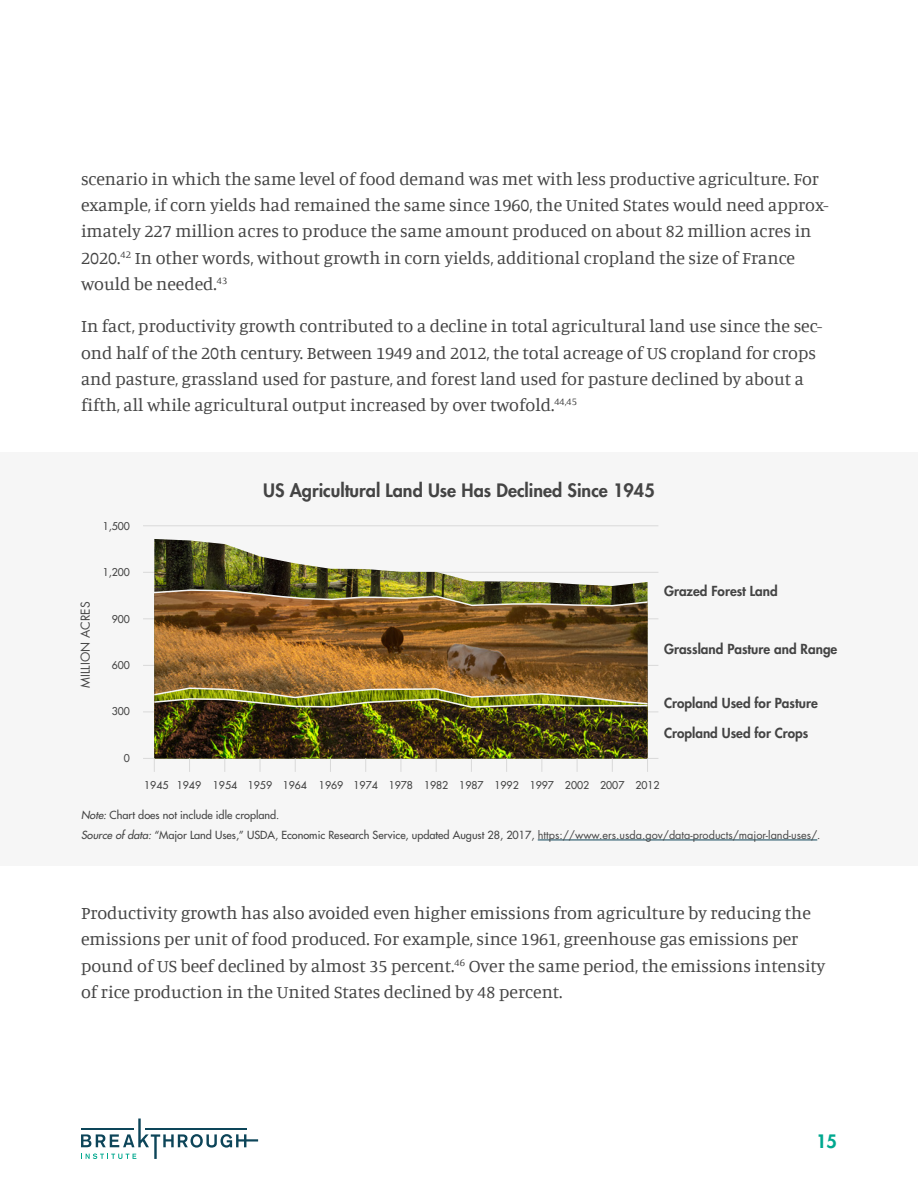
<style>
.page{position:relative;width:918px;height:1188px;background:#fff}
.page>*{position:absolute;margin:0;border:0;box-sizing:border-box;transform-origin:0 0}
.BTI_Report_Body{font:18px/26.2px "Manuale";color:#444}
.Figure_title{font:800 18px "Futura Std";color:#444}
.t1{font:800 18px "Futura Std";color:#00a88f}
.t2{font:800 13.5px "Futura Std";color:#444}
.t3{font:12px "Futura Std";color:#444}
.Source{font:500 10.8px "Futura Std";color:#444}
.t4{font:500 10.5px "Futura Std";color:#444}
.s1{font-style:italic}
.s2{font-weight:400}
</style>
<div class="page">
<svg style="left:81px;top:1119px;width:177px;height:40px"></svg>
<div style="left:0;top:453px;width:918px;height:413px;background:#f6f6f6"></div>
<hr style="left:538px;top:840px;width:279px;height:1px;background:#0d4559">
<hr style="left:143px;top:758px;width:515px;height:1px;background:#d9d9d9">
<hr style="left:143px;top:712px;width:515px;height:1px;background:#d9d9d9">
<hr style="left:143px;top:665px;width:515px;height:1px;background:#d9d9d9">
<hr style="left:143px;top:619px;width:515px;height:1px;background:#d9d9d9">
<hr style="left:143px;top:572px;width:515px;height:1px;background:#d9d9d9">
<hr style="left:143px;top:526px;width:515px;height:1px;background:#d9d9d9">
<img style="left:154px;top:539px;width:494px;height:50px">
<img style="left:154px;top:607px;width:494px;height:80px">
<img style="left:154px;top:709px;width:494px;height:49px">
<svg style="left:154px;top:758px;width:1px;height:14px"></svg>
<svg style="left:189px;top:758px;width:1px;height:14px"></svg>
<svg style="left:260px;top:758px;width:1px;height:14px"></svg>
<svg style="left:295px;top:758px;width:1px;height:14px"></svg>
<svg style="left:330px;top:758px;width:1px;height:14px"></svg>
<svg style="left:365px;top:758px;width:1px;height:14px"></svg>
<svg style="left:401px;top:758px;width:1px;height:14px"></svg>
<svg style="left:436px;top:758px;width:1px;height:14px"></svg>
<svg style="left:471px;top:758px;width:1px;height:14px"></svg>
<svg style="left:506px;top:758px;width:1px;height:14px"></svg>
<svg style="left:542px;top:758px;width:1px;height:13px"></svg>
<svg style="left:577px;top:758px;width:1px;height:14px"></svg>
<svg style="left:612px;top:758px;width:1px;height:14px"></svg>
<svg style="left:647px;top:758px;width:1px;height:14px"></svg>
<img style="left:154px;top:589px;width:494px;height:18px">
<img style="left:154px;top:687px;width:494px;height:22px">
<p class="BTI_Report_Body" style="left:81px;top:165px;width:749px">scenario in which the same level of food demand was met with less productive agriculture. For example, if corn yields had remained the same since 1960, the United States would need approx&shy;imately 227 million acres to produce the same amount produced on about 82 million acres in 2020.<sup>42</sup> In other words, without growth in corn yields, additional cropland the size of France would be needed.<sup>43</sup></p>
<p class="BTI_Report_Body" style="left:81px;top:312px;width:743px">In fact, productivity growth contributed to a decline in total agricultural land use since the sec&shy;ond half of the 20th century. Between 1949 and 2012, the total acreage of US cropland for crops and pasture, grassland used for pasture, and forest land used for pasture declined by about a fifth, all while agricultural output increased by over twofold.<sup>44,45</sup></p>
<p class="t3" style="left:78px;top:688px;width:88px;rotate:-90deg">MILLION ACRES</p>
<p class="t4" style="left:103px;top:519px;width:29px">1,500</p>
<p class="t4" style="left:103px;top:566px;width:29px">1,200</p>
<p class="t4" style="left:112px;top:612px;width:20px">900</p>
<p class="t4" style="left:112px;top:659px;width:20px">600</p>
<p class="t4" style="left:112px;top:705px;width:20px">300</p>
<p class="t4" style="left:124px;top:751px;width:8px">0</p>
<p class="Figure_title" style="left:263px;top:479px;width:393px">US Agricultural Land Use Has Declined Since 1945</p>
<p class="t2" style="left:664px;top:582px;width:115px">Grazed Forest Land</p>
<p class="t2" style="left:664px;top:641px;width:175px">Grassland Pasture and Range</p>
<p class="t2" style="left:664px;top:695px;width:155px">Cropland Used for Pasture</p>
<p class="t2" style="left:664px;top:724px;width:146px">Cropland Used for Crops</p>
<p class="t4" style="left:144px;top:779px;width:26px">1945</p>
<p class="t4" style="left:177px;top:779px;width:484px">1949 1954 1959 1964 1969 1974 1978 1982 1987 1992 1997 2002 2007 2012</p>
<p class="Source" style="left:81px;top:808px;width:200px"><span class="s1">Note:</span> Chart does not include idle cropland.</p>
<p class="Source" style="left:81px;top:828px;width:741px"><span class="s1">Source of data:</span> “Major Land Uses,” USDA, Economic Research Service, updated August 28, 2017, <span class="s2">https://www.ers.usda.gov/data-products/major-land-uses/</span>.</p>
<p class="BTI_Report_Body" style="left:81px;top:899px;width:746px">Productivity growth has also avoided even higher emissions from agriculture by reducing the emissions per unit of food produced. For example, since 1961, greenhouse gas emissions per pound of US beef declined by almost 35 percent.<sup>46</sup> Over the same period, the emissions intensity of rice production in the United States declined by 48 percent.</p>
<p class="t1" style="left:816px;top:1129px;width:22px">15</p>
</div>
